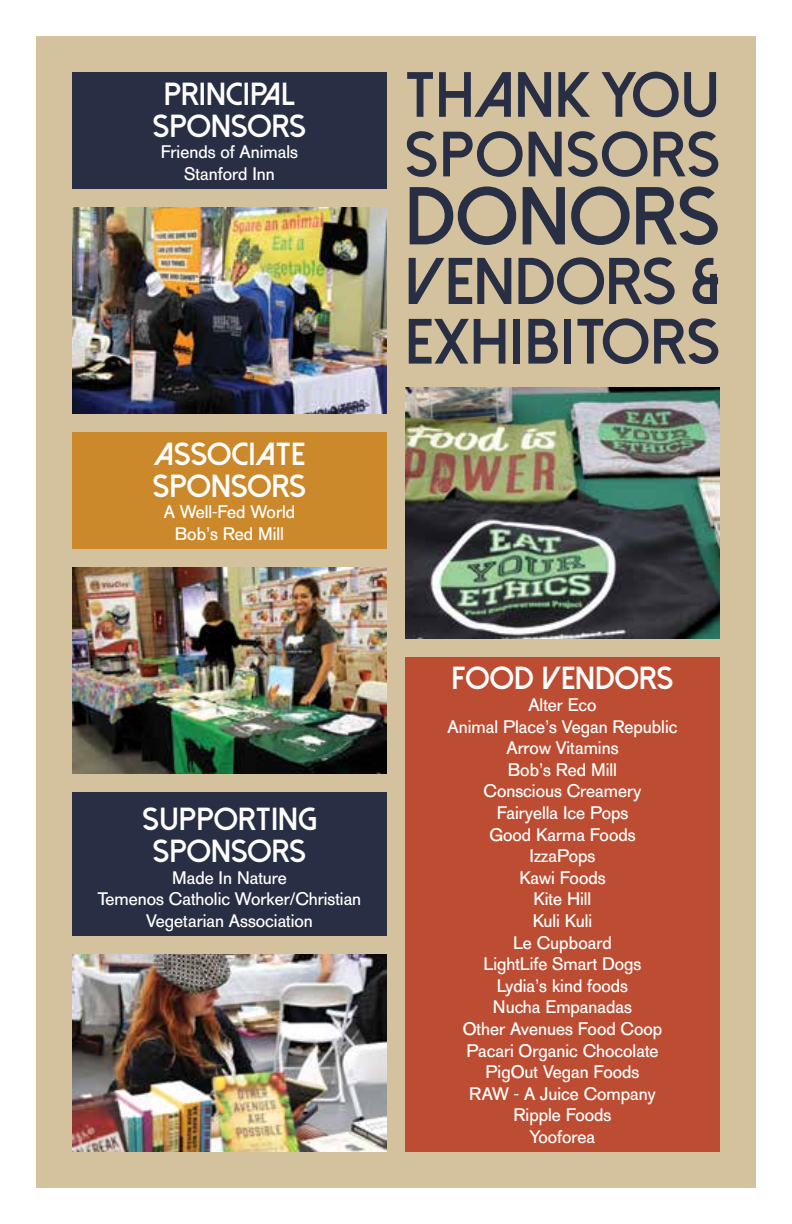
<style>
.page{position:relative;width:792px;height:1224px;background:#fff}
.page>*{position:absolute;margin:0;border:0;box-sizing:border-box;transform-origin:0 0}
.t1{font:800 82px "Dolce Vita";letter-spacing:.005em;color:#282e43}
.t2{font:800 66px "Dolce Vita";color:#282e43}
.t3{font:800 64px/59.6px "Dolce Vita";letter-spacing:.01em;color:#282e43}
.t4{font:800 32px/32px "Dolce Vita";color:#fff;text-align:center}
.t5{font:18px/21.6px "AG Old Face";color:#fff;text-align:center}
</style>
<div class="page">
<div style="left:36px;top:36px;width:720px;height:1152px;background:#d3c29d"></div>
<img style="left:72px;top:207px;width:315px;height:207px">
<img style="left:405px;top:387px;width:315px;height:252px">
<div style="left:72px;top:792px;width:315px;height:144px;background:#282e43"></div>
<div style="left:405px;top:657px;width:315px;height:495px;background:#bd4d32"></div>
<img style="left:72px;top:954px;width:315px;height:198px">
<div style="left:72px;top:72px;width:315px;height:117px;background:#282e43"></div>
<div style="left:72px;top:432px;width:315px;height:117px;background:#cb892c"></div>
<img style="left:72px;top:567px;width:315px;height:207px">
<h3 class="t4" style="left:153px;top:78px;width:155px">PRINCIPAL<br>SPONSORS</h3>
<p class="t5" style="left:161px;top:142px;width:139px">Friends of Animals<br>Stanford Inn</p>
<h3 class="t4" style="left:153px;top:438px;width:155px;text-align:left">ASSOCIATE<br>SPONSORS</h3>
<p class="t5" style="left:164px;top:502px;width:133px">A Well-Fed World<br>Bob’s Red Mill</p>
<h3 class="t3" style="left:405px;top:65px;width:317px">THANK YOU<br>SPONSORS</h3>
<h1 class="t1" style="left:405px;top:175px;width:316px">DONORS</h1>
<h2 class="t2" style="left:405px;top:248px;width:316px">VENDORS &amp;</h2>
<h3 class="t3" style="left:405px;top:312px;width:317px">EXHIBITORS</h3>
<h3 class="t4" style="left:142px;top:803px;width:176px">SUPPORTING<br>SPONSORS</h3>
<p class="t5" style="left:98px;top:867px;width:265px">Made In Nature<br>Temenos Catholic Worker/Christian<br>Vegetarian Association</p>
<h3 class="t4" style="left:452px;top:663px;width:223px">FOOD VENDORS</h3>
<p class="t5" style="left:448px;top:694px;width:231px">Alter Eco<br>Animal Place’s Vegan Republic<br>Arrow Vitamins<br>Bob’s Red Mill<br>Conscious Creamery<br>Fairyella Ice Pops<br>Good Karma Foods<br>IzzaPops<br>Kawi Foods<br>Kite Hill<br>Kuli Kuli<br>Le Cupboard<br>LightLife Smart Dogs<br>Lydia’s kind foods<br>Nucha Empanadas<br>Other Avenues Food Coop<br>Pacari Organic Chocolate<br>PigOut Vegan Foods<br>RAW - A Juice Company<br>Ripple Foods<br>Yooforea</p>
</div>
